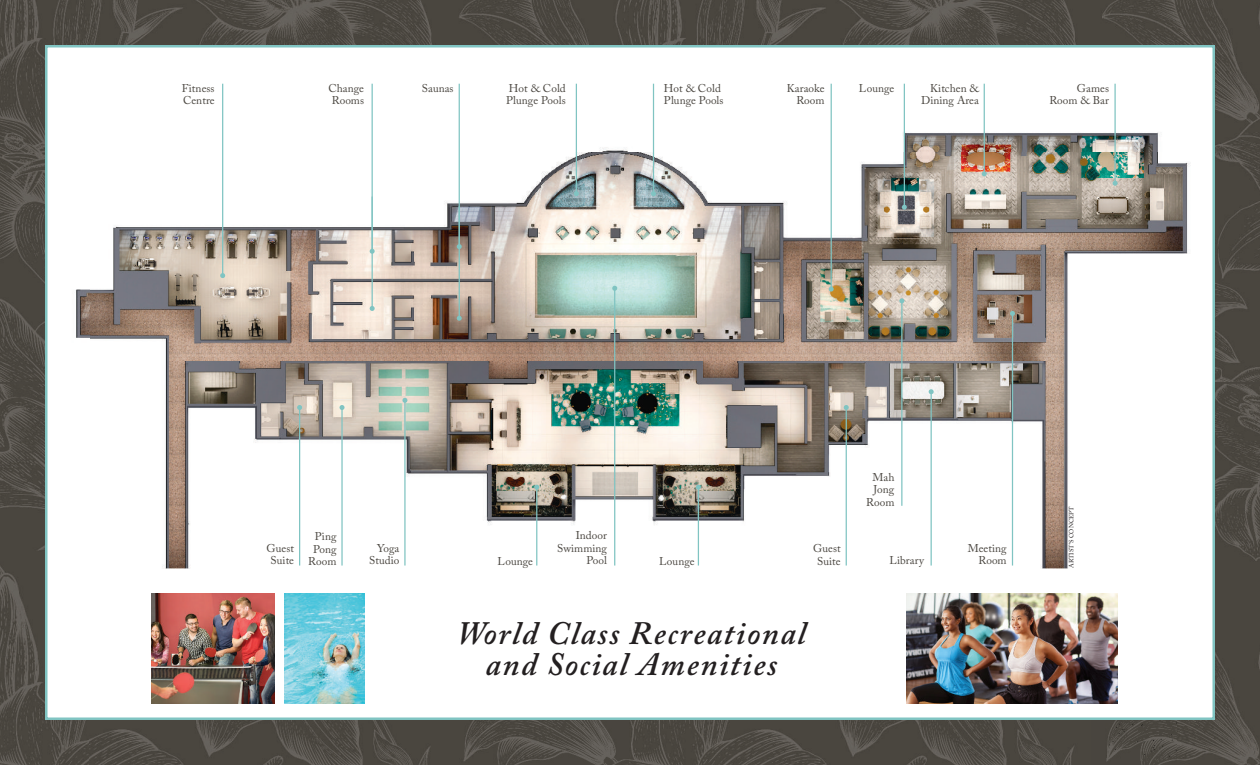
<style>
.page{position:relative;width:1260px;height:765px;background:#fff}
.page>*{position:absolute;margin:0;border:0;box-sizing:border-box;transform-origin:0 0}
.t1{font:italic 600 32.5px/31.2px "Adobe Caslon Pro";letter-spacing:.05em;color:#231f20;text-align:center}
.t2{font:11.25px/12.5px "Adobe Caslon Pro";letter-spacing:.005em;color:#49453f;text-align:right}
.t3{font:6.25px "Adobe Caslon Pro";color:#231f20}
</style>
<div class="page">
<img style="left:0;top:0;width:449px;height:85px">
<img style="left:449px;top:0;width:180px;height:45px">
<img style="left:0;top:85px;width:45px;height:298px">
<img style="left:0;top:384px;width:90px;height:381px">
<img style="left:90px;top:720px;width:539px;height:45px">
<svg style="left:629px;top:0;width:463px;height:45px;background:#504c45"></svg>
<img style="left:1092px;top:0;width:168px;height:85px">
<img style="left:1215px;top:85px;width:45px;height:298px">
<svg style="left:629px;top:383px;width:631px;height:382px;background:#4f4c46"></svg>
<img style="left:1176px;top:384px;width:84px;height:381px">
<div style="left:46px;top:46px;width:1168px;height:673px;background:#fff"></div>
<img style="left:75px;top:110px;width:1115px;height:458px">
<img style="left:907px;top:593px;width:211px;height:110px">
<img style="left:152px;top:593px;width:122px;height:110px">
<img style="left:284px;top:593px;width:80px;height:110px">
<hr style="left:222px;top:84px;width:1px;height:192px;background:#80c4c2">
<svg style="left:220px;top:273px;width:5px;height:5px"></svg>
<hr style="left:904px;top:84px;width:1px;height:123px;background:#80c4c2">
<svg style="left:902px;top:205px;width:5px;height:5px"></svg>
<hr style="left:831px;top:84px;width:1px;height:205px;background:#80c4c2">
<svg style="left:829px;top:287px;width:5px;height:5px"></svg>
<hr style="left:299px;top:408px;width:1px;height:158px;background:#80c4c2">
<svg style="left:297px;top:405px;width:5px;height:5px"></svg>
<hr style="left:846px;top:408px;width:1px;height:158px;background:#80c4c2">
<svg style="left:844px;top:405px;width:5px;height:5px"></svg>
<hr style="left:404px;top:400px;width:2px;height:166px;background:#80c4c2">
<svg style="left:402px;top:398px;width:5px;height:5px"></svg>
<hr style="left:1012px;top:313px;width:1px;height:253px;background:#80c4c2">
<svg style="left:1010px;top:311px;width:5px;height:5px"></svg>
<hr style="left:901px;top:301px;width:1px;height:205px;background:#80c4c2">
<svg style="left:899px;top:298px;width:5px;height:5px"></svg>
<hr style="left:536px;top:487px;width:1px;height:79px;background:#80c4c2">
<svg style="left:534px;top:485px;width:5px;height:5px"></svg>
<hr style="left:614px;top:288px;width:1px;height:278px;background:#80c4c2">
<svg style="left:612px;top:286px;width:5px;height:5px"></svg>
<hr style="left:698px;top:487px;width:1px;height:79px;background:#80c4c2">
<svg style="left:696px;top:485px;width:5px;height:5px"></svg>
<hr style="left:341px;top:408px;width:2px;height:158px;background:#80c4c2">
<svg style="left:340px;top:405px;width:5px;height:5px"></svg>
<hr style="left:931px;top:392px;width:1px;height:174px;background:#80c4c2">
<svg style="left:929px;top:389px;width:5px;height:5px"></svg>
<hr style="left:984px;top:84px;width:1px;height:90px;background:#80c4c2">
<svg style="left:982px;top:171px;width:5px;height:5px"></svg>
<hr style="left:372px;top:197px;width:1px;height:111px;background:#80c4c2">
<svg style="left:370px;top:306px;width:5px;height:5px"></svg>
<hr style="left:459px;top:84px;width:1px;height:163px;background:#80c4c2">
<svg style="left:457px;top:244px;width:5px;height:5px"></svg>
<hr style="left:576px;top:84px;width:1px;height:110px;background:#80c4c2">
<svg style="left:574px;top:191px;width:5px;height:5px"></svg>
<hr style="left:653px;top:84px;width:1px;height:110px;background:#80c4c2">
<svg style="left:651px;top:191px;width:5px;height:5px"></svg>
<hr style="left:1114px;top:84px;width:2px;height:99px;background:#80c4c2">
<svg style="left:1113px;top:181px;width:5px;height:5px"></svg>
<hr style="left:459px;top:206px;width:1px;height:112px;background:#80c4c2">
<svg style="left:457px;top:316px;width:5px;height:5px"></svg>
<hr style="left:372px;top:84px;width:1px;height:167px;background:#80c4c2">
<svg style="left:370px;top:249px;width:5px;height:5px"></svg>
<p class="t2" style="left:328px;top:82px;width:37px;text-align:center">Change<br>Rooms</p>
<p class="t2" style="left:921px;top:82px;width:59px">Kitchen &amp;<br>Dining Area</p>
<p class="t2" style="left:422px;top:82px;width:33px">Saunas</p>
<p class="t2" style="left:1049px;top:82px;width:61px">Games<br>Room &amp; Bar</p>
<p class="t2" style="left:506px;top:82px;width:61px;text-align:left">Hot &amp; Cold<br>Plunge Pools</p>
<p class="t2" style="left:664px;top:82px;width:61px;text-align:left">Hot &amp; Cold<br>Plunge Pools</p>
<p class="t2" style="left:182px;top:82px;width:34px;text-align:left">Fitness<br>Centre</p>
<p class="t2" style="left:787px;top:82px;width:39px">Karaoke</p>
<p class="t2" style="left:859px;top:82px;width:37px">Lounge</p>
<p class="t2" style="left:796px;top:94px;width:30px">Room</p>
<p class="t2" style="left:866px;top:470px;width:30px">Mah<br>Jong<br>Room</p>
<p class="t2" style="left:557px;top:529px;width:52px">Indoor<br>Swimming<br>Pool</p>
<p class="t2" style="left:308px;top:530px;width:30px;text-align:center">Ping<br>Pong<br>Room</p>
<p class="t2" style="left:267px;top:542px;width:29px;text-align:center">Guest<br>Suite</p>
<p class="t2" style="left:813px;top:542px;width:29px;text-align:center">Guest<br>Suite</p>
<p class="t2" style="left:369px;top:542px;width:32px">Yoga<br>Studio</p>
<p class="t2" style="left:968px;top:542px;width:40px">Meeting<br>Room</p>
<p class="t2" style="left:890px;top:554px;width:36px">Library</p>
<p class="t2" style="left:659px;top:555px;width:37px">Lounge</p>
<p class="t2" style="left:498px;top:555px;width:37px">Lounge</p>
<h1 class="t1" style="left:457px;top:617px;width:351px">World Class Recreational and Social Amenities</h1>
<p class="t3" style="left:1068px;top:568px;width:63px;rotate:-90deg">ARTIST’S CONCEPT</p>
</div>
